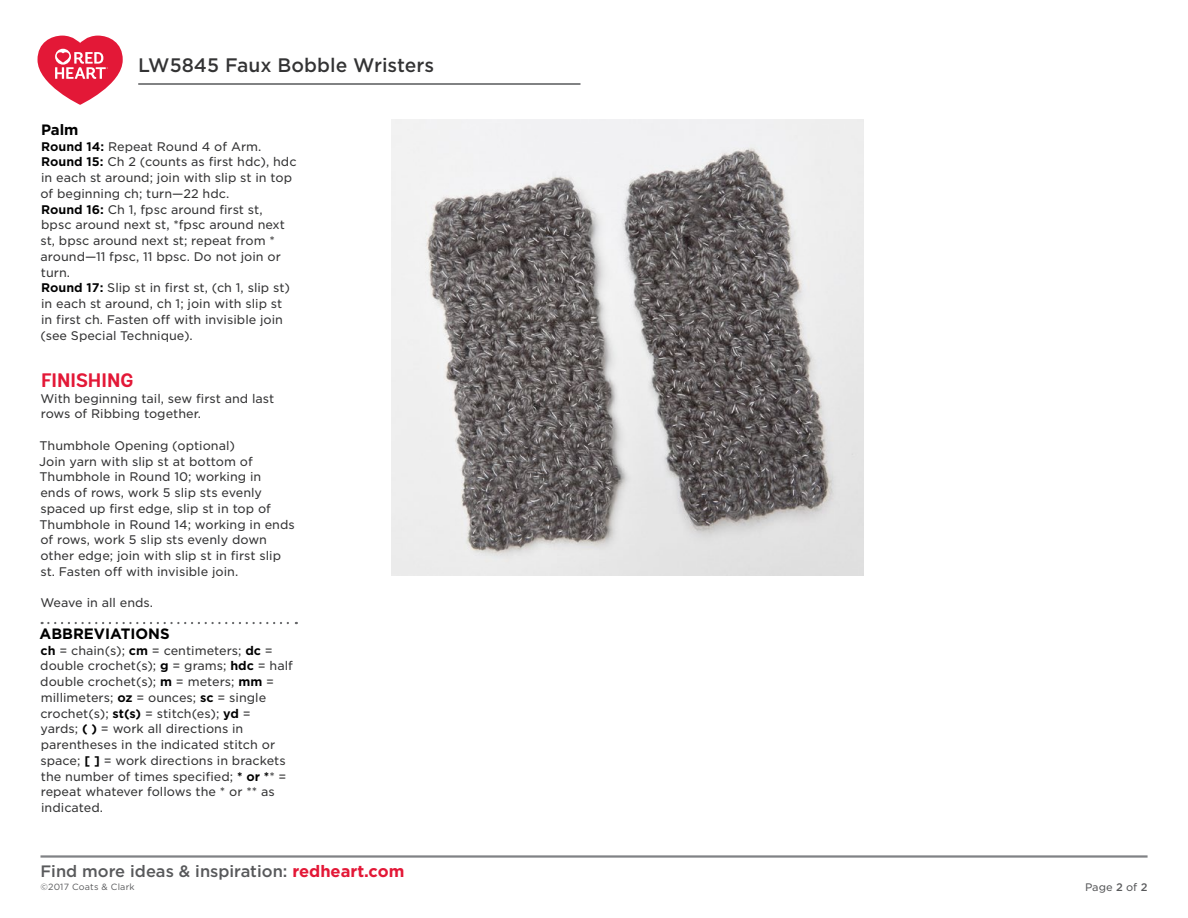
<style>
.page{position:relative;width:1188px;height:918px;background:#fff}
.page>*{position:absolute;margin:0;border:0;box-sizing:border-box;transform-origin:0 0}
.t1{font:700 19.5px "Andes Rounded";color:#e31837}
.t2{font:500 18.75px "Gotham S Sm";color:#333334}
.t3{font:500 16.5px "Gotham";color:#58595b}
.t4{font:700 15px "Gotham";color:#000}
.t5{font:12px/15.8px "Gotham S Sm";color:#333334}
.t6{font:10.5px "Gotham S Sm";color:#58595b}
.t7{font:9px "Gotham";letter-spacing:.02em;color:#58595b}
.s1{font-weight:700;color:#000}
.s2{font-weight:700;color:#e31837}
.s3{font-weight:500}
</style>
<div class="page">
<hr style="left:40px;top:855px;width:1108px;height:3px;background:#808285">
<svg style="left:42px;top:622px;width:255px;height:2px"></svg>
<hr style="left:138px;top:83px;width:442px;height:2px;background:#58595b">
<svg style="left:38px;top:36px;width:85px;height:69px"></svg>
<img style="left:392px;top:119px;width:472px;height:456px">
<h2 class="t2" style="left:138px;top:52px;width:297px">LW5845 Faux Bobble Wristers</h2>
<p class="t4" style="left:41px;top:120px;width:39px">Palm</p>
<p class="t5" style="left:40px;top:138px;width:258px"><span class="s1">Round 14:</span> Repeat Round 4 of Arm.<br><span class="s1">Round 15:</span> Ch 2 (counts as first hdc), hdc in each st around; join with slip st in top of beginning ch; turn—22 hdc.<br><span class="s1">Round 16:</span> Ch 1, fpsc around first st,<br>bpsc around next st, *fpsc around next st, bpsc around next st; repeat from * around—11 fpsc, 11 bpsc. Do not join or turn.<br><span class="s1">Round 17:</span> Slip st in first st, (ch 1, slip st) in each st around, ch 1; join with slip st<br>in first ch. Fasten off with invisible join (see Special Technique).</p>
<h1 class="t1" style="left:41px;top:368px;width:94px">FINISHING</h1>
<p class="t5" style="left:40px;top:390px;width:235px">With beginning tail, sew first and last rows of Ribbing together.</p>
<p class="t5" style="left:39px;top:437px;width:257px">Thumbhole Opening (optional)<br>Join yarn with slip st at bottom of Thumbhole in Round 10; working in<br>ends of rows, work 5 slip sts evenly spaced up first edge, slip st in top of Thumbhole in Round 14; working in ends of rows, work 5 slip sts evenly down other edge; join with slip st in first slip st. Fasten off with invisible join.</p>
<p class="t5" style="left:40px;top:595px;width:114px">Weave in all ends.</p>
<p class="t4" style="left:40px;top:624px;width:132px">ABBREVIATIONS</p>
<p class="t5" style="left:40px;top:642px;width:254px"><span class="s1">ch</span> = chain(s); <span class="s1">cm</span> = centimeters; <span class="s1">dc</span> = double crochet(s); <span class="s1">g</span> = grams; <span class="s1">hdc</span> = half double crochet(s); <span class="s1">m</span> = meters; <span class="s1">mm</span> = millimeters; <span class="s1">oz</span> = ounces; <span class="s1">sc</span> = single crochet(s); <span class="s1">st(s)</span> = stitch(es); <span class="s1">yd</span> =<br>yards; <span class="s1">( )</span> = work all directions in parentheses in the indicated stitch or space; <span class="s1">[ ]</span> = work directions in brackets the number of times specified; <span class="s1">* or *</span>* = repeat whatever follows the * or ** as indicated.</p>
<h3 class="t3" style="left:40px;top:860px;width:365px">Find more ideas &amp; inspiration: <span class="s2">redheart.com</span></h3>
<p class="t7" style="left:40px;top:882px;width:96px">©2017 Coats &amp; Clark</p>
<p class="t6" style="left:1085px;top:880px;width:64px">Page <span class="s3">2</span> of <span class="s3">2</span></p>
</div>
